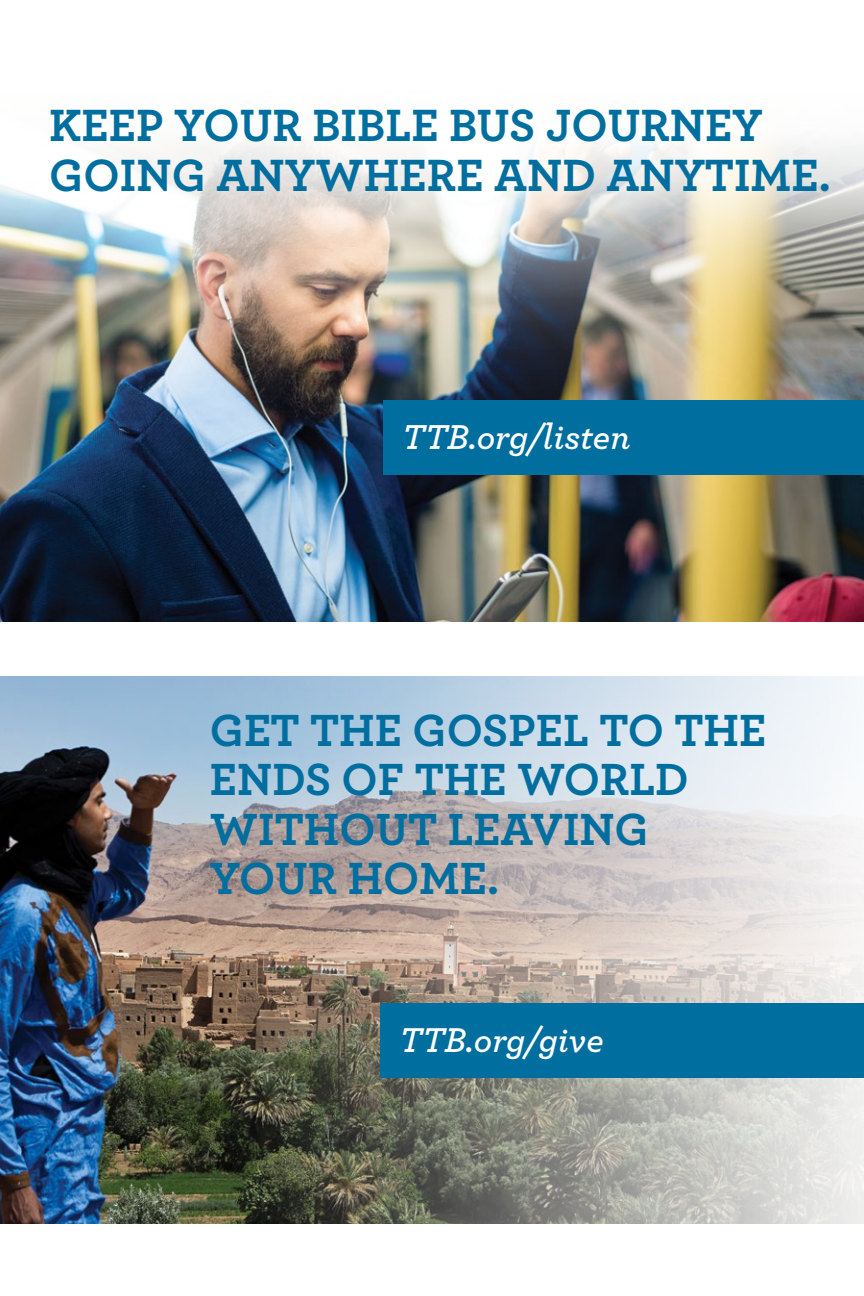
<style>
.page{position:relative;width:864px;height:1296px;background:#fff}
.page>*{position:absolute;margin:0;border:0;box-sizing:border-box;transform-origin:0 0}
.t1{font:700 47.4px/49.8px "Archer";color:#006e9f}
.t2{font:700 47.2px/49.6px "Archer";color:#006e9f}
.t3{font:italic 600 36.2px "Archer";color:#fff}
</style>
<div class="page">
<img style="left:0;top:140px;width:864px;height:481px">
<div style="left:383px;top:400px;width:481px;height:75px;background:#006e9f"></div>
<img style="left:0;top:677px;width:864px;height:547px">
<div style="left:381px;top:1004px;width:483px;height:74px;background:#006e9f"></div>
<p class="t1" style="left:49px;top:97px;width:783px">KEEP YOUR BIBLE BUS JOURNEY<br>GOING ANYWHERE AND ANYTIME.</p>
<p class="t3" style="left:402px;top:409px;width:230px">TTB.org/listen</p>
<p class="t2" style="left:210px;top:702px;width:558px">GET THE GOSPEL TO THE<br>ENDS OF THE WORLD<br>WITHOUT LEAVING<br>YOUR HOME.</p>
<p class="t3" style="left:400px;top:1013px;width:206px">TTB.org/give</p>
</div>
